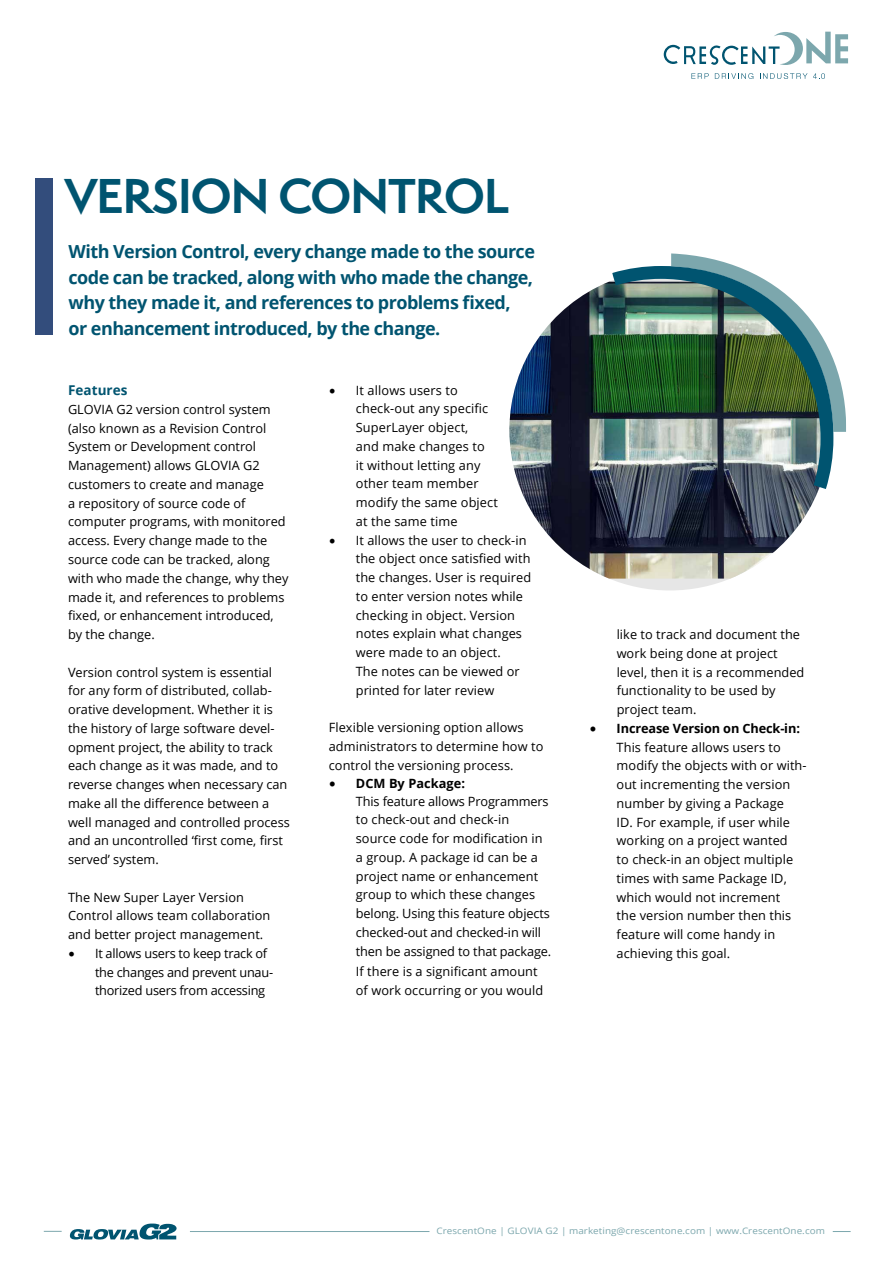
<style>
.page{position:relative;width:893px;height:1263px;background:#fff}
.page>*{position:absolute;margin:0;border:0;box-sizing:border-box;transform-origin:0 0}
.t1{font:700 45px "Semplicita Pro";letter-spacing:-.02em;color:#005470}
.t2{font:700 18px/25.5px "Open Sans";letter-spacing:-.03em;color:#005470}
.t3{font:700 13.5px "Open Sans";letter-spacing:.005em;color:#005470}
.t4{font:12.75px/18.8px "Open Sans";letter-spacing:.005em;color:#000}
.t5{font:12.75px/18.8px "Open Sans";letter-spacing:-.02em;color:#000}
.t6{font:9px "Open Sans";letter-spacing:.005em;color:#7ca7ad;scale:1.1 1}
.s1{font-family:"Minion Pro";font-size:18px}
.s2{font-family:"Minion Pro";font-weight:700;font-size:18px}
.s3{font-weight:700}
</style>
<div class="page">
<svg style="left:69px;top:1223px;width:108px;height:16px"></svg>
<hr style="left:190px;top:1231px;width:239px;height:1px;background:#7ca7ad">
<svg style="left:833px;top:1231px;width:18px;height:1px"></svg>
<svg style="left:44px;top:1231px;width:18px;height:1px"></svg>
<svg style="left:691px;top:73px;width:18px;height:6px"></svg>
<svg style="left:715px;top:73px;width:38px;height:6px"></svg>
<svg style="left:760px;top:73px;width:47px;height:6px"></svg>
<svg style="left:813px;top:73px;width:12px;height:6px"></svg>
<svg style="left:664px;top:32px;width:184px;height:33px"></svg>
<div style="left:35px;top:179px;width:18px;height:156px;background:#334d7c"></div>
<img style="left:509px;top:282px;width:310px;height:297px">
<svg style="left:671px;top:253px;width:175px;height:179px"></svg>
<img style="left:612px;top:266px;width:221px;height:223px">
<h1 class="t1" style="left:65px;top:162px;width:446px">VERSION CONTROL</h1>
<h2 class="t2" style="left:69px;top:239px;width:468px">With Version Control, every change made to the source code can be tracked, along with who made the change, why they made it, and references to problems fixed,<br>or enhancement introduced, by the change.</h2>
<p class="t3" style="left:68px;top:381px;width:61px">Features</p>
<p class="t4" style="left:68px;top:400px;width:222px">GLOVIA G2 version control system (also known as a Revision Control<br>System or Development control<br>Management) allows GLOVIA G2 customers to create and manage<br>a repository of source code of computer programs, with monitored access. Every change made to the source code can be tracked, along with who made the change, why they made it, and references to problems fixed, or enhancement introduced, by the change.</p>
<p class="t4" style="left:68px;top:662px;width:223px">Version control system is essential for any form of distributed, collab&shy;orative development. Whether it is the history of large software devel&shy;opment project, the ability to track each change as it was made, and to reverse changes when necessary can make all the difference between a well managed and controlled process and an uncontrolled ‘first come, first served’ system.</p>
<p class="t4" style="left:68px;top:887px;width:204px">The New Super Layer Version<br>Control allows team collaboration and better project management.</p>
<p class="t5" style="left:95px;top:943px;width:180px;text-indent:-27px"><span class="s1">•</span> It allows users to keep track of the changes and prevent unau&shy;thorized users from accessing</p>
<p class="t4" style="left:356px;top:380px;width:144px;text-indent:-27px"><span class="s1">•</span> It allows users to check-out any specific<br>SuperLayer object,<br>and make changes to<br>it without letting any other team member modify the same object at the same time</p>
<p class="t4" style="left:356px;top:530px;width:177px;text-indent:-27px"><span class="s1">•</span> It allows the user to check-in the object once satisfied with the changes. User is required to enter version notes while checking in object. Version notes explain what changes were made to an object.<br>The notes can be viewed or printed for later review</p>
<p class="t4" style="left:329px;top:718px;width:216px">Flexible versioning option allows administrators to determine how to control the versioning process.</p>
<p class="t4" style="left:356px;top:775px;width:194px;line-height:17.2px;text-indent:-27px"><span class="s2">•</span> <span class="s3">DCM By Package:<br></span>This feature allows Programmers</p>
<p class="t4" style="left:356px;top:810px;width:197px">to check-out and check-in source code for modification in a group. A package id can be a project name or enhancement group to which these changes belong. Using this feature objects checked-out and checked-in will then be assigned to that package.</p>
<p class="t4" style="left:356px;top:962px;width:189px">If there is a significant amount of work occurring or you would</p>
<p class="t4" style="left:617px;top:625px;width:189px">like to track and document the work being done at project level, then it is a recommended functionality to be used by project team.</p>
<p class="t4" style="left:617px;top:718px;width:191px;text-indent:-27px"><span class="s2">•</span> <span class="s3">Increase Version on Check-in:<br></span>This feature allows users to modify the objects with or with&shy;out incrementing the version number by giving a Package<br>ID. For example, if user while working on a project wanted<br>to check-in an object multiple times with same Package ID, which would not increment<br>the version number then this feature will come handy in achieving this goal.</p>
<p class="t6" style="left:436px;top:1224px;width:355px">CrescentOne | GLOVIA G2 | marketing@crescentone.com | www.CrescentOne.com</p>
</div>
